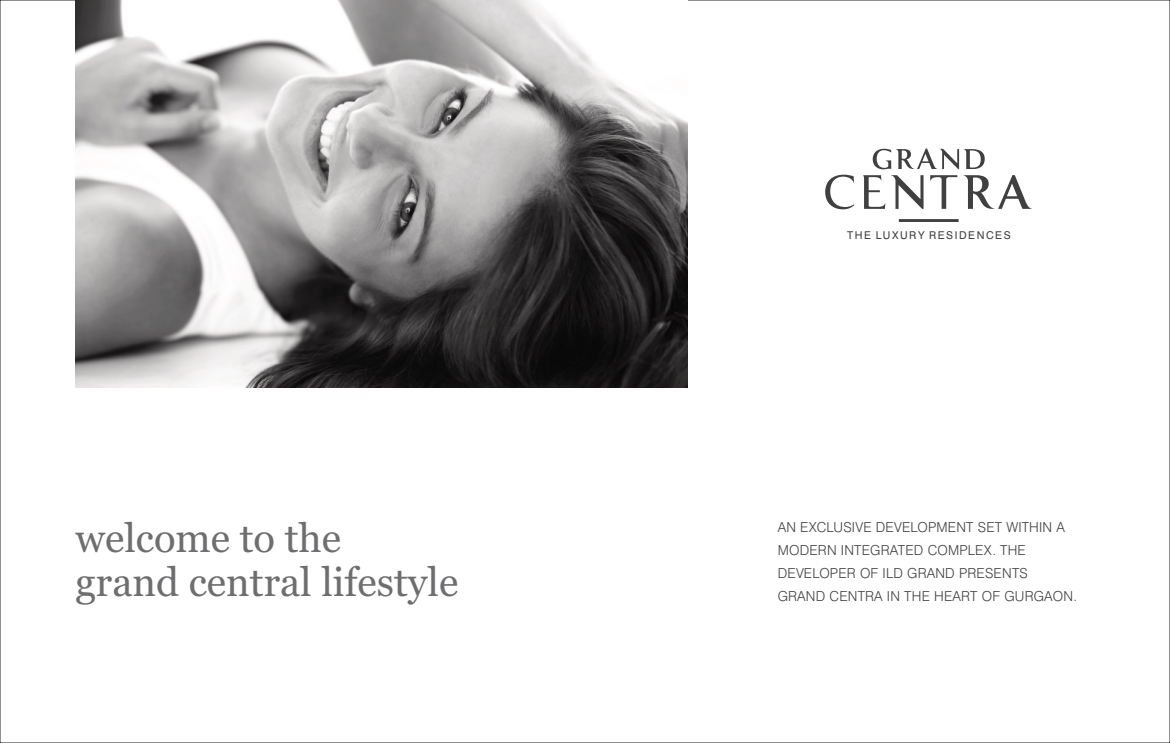
<style>
.page{position:relative;width:1170px;height:743px;background:#fff}
.page>*{position:absolute;margin:0;border:0;box-sizing:border-box;transform-origin:0 0}
.t1{font:40px/43.1px "Georgia";color:#6e6e70}
.t2{font:300 13.75px/23.1px "Swiss 721 BT";letter-spacing:.015em;color:#404040}
.t3{font:10.75px "Swiss 721 BT";letter-spacing:.145em;color:#404040}
</style>
<div class="page">
<img style="left:76px;top:0;width:612px;height:387px">
<svg style="left:899px;top:219px;width:59px;height:3px"></svg>
<svg style="left:873px;top:148px;width:112px;height:21px"></svg>
<svg style="left:825px;top:175px;width:29px;height:34px"></svg>
<svg style="left:863px;top:175px;width:22px;height:34px"></svg>
<svg style="left:930px;top:175px;width:27px;height:34px"></svg>
<svg style="left:963px;top:175px;width:69px;height:34px"></svg>
<svg style="left:891px;top:175px;width:33px;height:34px"></svg>
<p class="t3" style="left:847px;top:230px;width:165px">THE LUXURY RESIDENCES</p>
<h1 class="t1" style="left:76px;top:520px;width:384px">welcome to the<br>grand central lifestyle</h1>
<p class="t2" style="left:778px;top:516px;width:301px">AN EXCLUSIVE DEVELOPMENT SET WITHIN A MODERN INTEGRATED COMPLEX. THE DEVELOPER OF ILD GRAND PRESENTS GRAND CENTRA IN THE HEART OF GURGAON.</p>
</div>
